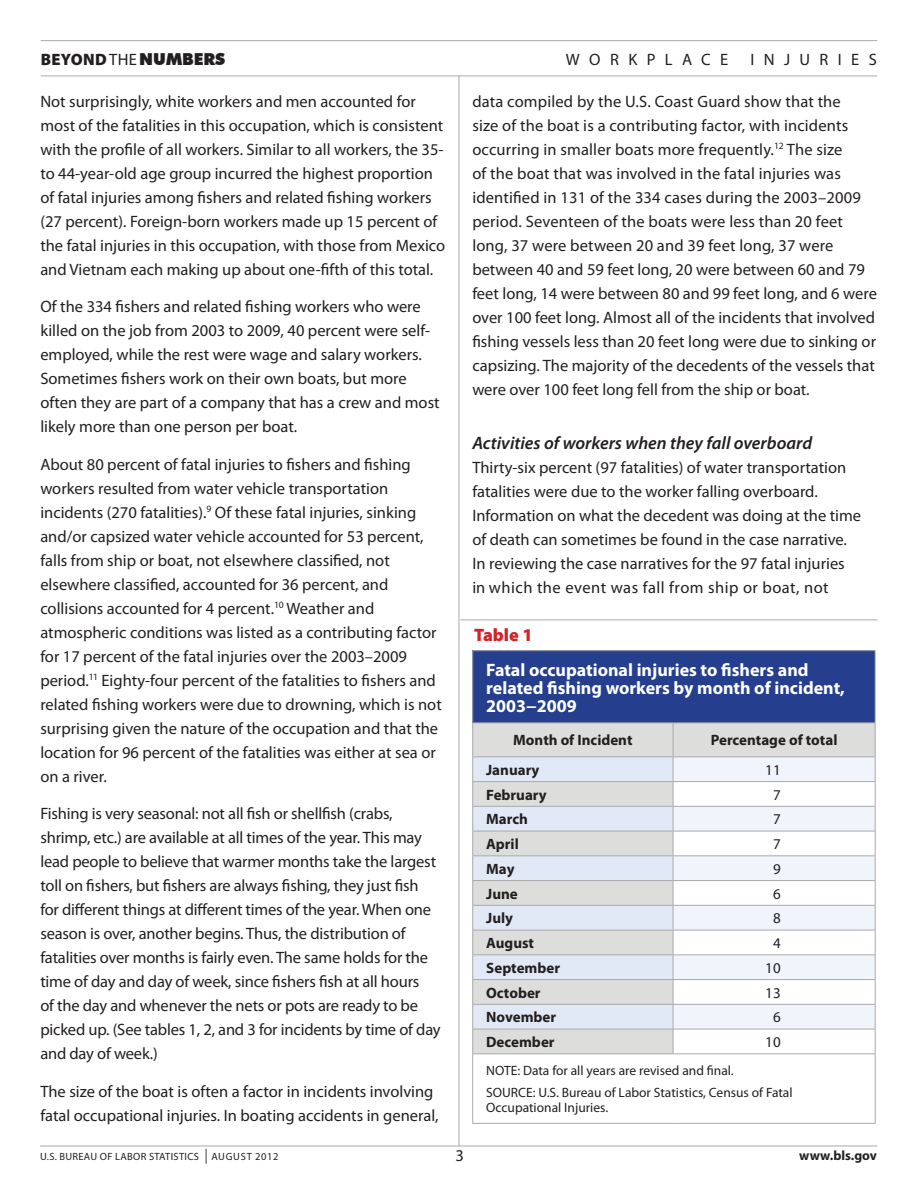
<style>
.page{position:relative;width:918px;height:1188px;background:#fff}
.page>*{position:absolute;margin:0;border:0;box-sizing:border-box;transform-origin:0 0}
.Table_Header_1{font:700 18px/18px "Myriad Pro";color:#fff}
.Heading_3{font:italic 600 18px "Myriad Pro";color:#231f20}
.Heading_4_single_col{font:900 18px "Myriad Pro";color:#d1232a}
.t1{font:16.5px/24px "Myriad Pro";color:#231f20}
.t2{font:16.5px "Myriad Pro";letter-spacing:.57em;color:#231f20}
.t3{font:900 16.5px "Futura BT";color:#231f20}
.Table_Left_Column{font:700 15px "Myriad Pro";color:#231f20}
.Table_Header_2{font:700 15px "Myriad Pro";color:#231f20}
.Table_Body_Regular{font:15px "Myriad Pro";color:#231f20}
.Table_Footer{font:13.5px/15px "Myriad Pro";color:#231f20}
.t4{font:700 13.5px "Myriad Pro";color:#231f20}
.t5{font:10.5px "Myriad Pro";letter-spacing:.03em;color:#231f20}
.s1{font-family:"Myriad Pro"}
.s2{font-family:"Myriad Pro";font-weight:400}
.s3{font-size:15px}
</style>
<div class="page">
<hr style="left:459px;top:76px;width:1px;height:1070px;background:#a8a9ad">
<hr style="left:40px;top:1146px;width:837px;height:1px;background:#a8a9ad">
<hr style="left:41px;top:40px;width:836px;height:1px;background:#a8a9ad">
<hr style="left:41px;top:76px;width:836px;height:1px;background:#a8a9ad">
<div style="left:473px;top:651px;width:402px;height:72px;background:#253f8e"></div>
<svg style="left:473px;top:724px;width:402px;height:329px;fill:#dddddb"></svg>
<svg style="left:473px;top:757px;width:200px;height:272px;background:#dee2e8"></svg>
<svg style="left:674px;top:757px;width:201px;height:272px;fill:#eff5fb"></svg>
<hr style="left:472px;top:650px;width:201px;height:1px;background:#a8a9ad">
<hr style="left:472px;top:651px;width:1px;height:72px;background:#a8a9ad">
<hr style="left:673px;top:650px;width:203px;height:1px;background:#a8a9ad">
<hr style="left:875px;top:651px;width:1px;height:72px;background:#a8a9ad">
<hr style="left:472px;top:723px;width:201px;height:1px;background:#a8a9ad">
<hr style="left:472px;top:723px;width:1px;height:33px;background:#a8a9ad">
<hr style="left:673px;top:723px;width:203px;height:1px;background:#a8a9ad">
<hr style="left:673px;top:723px;width:1px;height:33px;background:#a8a9ad">
<hr style="left:875px;top:723px;width:1px;height:33px;background:#a8a9ad">
<hr style="left:472px;top:756px;width:201px;height:1px;background:#a8a9ad">
<hr style="left:673px;top:756px;width:203px;height:1px;background:#a8a9ad">
<hr style="left:472px;top:781px;width:201px;height:1px;background:#a8a9ad">
<hr style="left:673px;top:781px;width:203px;height:1px;background:#a8a9ad">
<hr style="left:472px;top:806px;width:201px;height:1px;background:#a8a9ad">
<hr style="left:673px;top:806px;width:203px;height:1px;background:#a8a9ad">
<hr style="left:472px;top:831px;width:201px;height:1px;background:#a8a9ad">
<hr style="left:673px;top:831px;width:203px;height:1px;background:#a8a9ad">
<hr style="left:472px;top:855px;width:201px;height:1px;background:#a8a9ad">
<hr style="left:673px;top:855px;width:203px;height:1px;background:#a8a9ad">
<hr style="left:472px;top:880px;width:201px;height:1px;background:#a8a9ad">
<hr style="left:673px;top:880px;width:203px;height:1px;background:#a8a9ad">
<hr style="left:472px;top:905px;width:201px;height:1px;background:#a8a9ad">
<hr style="left:673px;top:905px;width:203px;height:1px;background:#a8a9ad">
<hr style="left:472px;top:930px;width:201px;height:1px;background:#a8a9ad">
<hr style="left:673px;top:930px;width:203px;height:1px;background:#a8a9ad">
<hr style="left:472px;top:954px;width:201px;height:1px;background:#a8a9ad">
<hr style="left:673px;top:954px;width:203px;height:1px;background:#a8a9ad">
<hr style="left:472px;top:979px;width:201px;height:1px;background:#a8a9ad">
<hr style="left:673px;top:979px;width:203px;height:1px;background:#a8a9ad">
<hr style="left:472px;top:1004px;width:201px;height:1px;background:#a8a9ad">
<hr style="left:673px;top:1004px;width:203px;height:1px;background:#a8a9ad">
<hr style="left:472px;top:1029px;width:201px;height:1px;background:#a8a9ad">
<svg style="left:472px;top:757px;width:1px;height:296px"></svg>
<hr style="left:673px;top:1029px;width:203px;height:1px;background:#a8a9ad">
<svg style="left:673px;top:757px;width:1px;height:296px"></svg>
<svg style="left:875px;top:757px;width:1px;height:296px"></svg>
<hr style="left:472px;top:1053px;width:201px;height:1px;background:#a8a9ad">
<hr style="left:472px;top:1054px;width:1px;height:69px;background:#a8a9ad">
<hr style="left:673px;top:1053px;width:203px;height:1px;background:#a8a9ad">
<hr style="left:875px;top:1054px;width:1px;height:69px;background:#a8a9ad">
<hr style="left:472px;top:1123px;width:201px;height:1px;background:#a8a9ad">
<hr style="left:673px;top:1123px;width:203px;height:1px;background:#a8a9ad">
<hr style="left:461px;top:620px;width:417px;height:1px;background:#a8a9ad">
<p class="t3" style="left:41px;top:49px;width:186px"><span class="s1">BEYOND</span> <span class="s2">THE</span>NUMBERS</p>
<p class="t2" style="left:566px;top:49px;width:164px">WORKPLACE</p>
<p class="t2" style="left:750px;top:49px;width:128px">INJURIES</p>
<p class="t1" style="left:40px;top:89px;width:406px">Not surprisingly, white workers and men accounted for most of the fatalities in this occupation, which is consistent with the profile of all workers. Similar to all workers, the 35- to 44-year-old age group incurred the highest proportion of fatal injuries among fishers and related fishing workers (27 percent). Foreign-born workers made up 15 percent of the fatal injuries in this occupation, with those from Mexico and Vietnam each making up about one-fifth of this total.</p>
<p class="t1" style="left:40px;top:295px;width:401px">Of the 334 fishers and related fishing workers who were killed on the job from 2003 to 2009, 40 percent were self&shy;employed, while the rest were wage and salary workers.<br>Sometimes fishers work on their own boats, but more often they are part of a company that has a crew and most likely more than one person per boat.</p>
<p class="t1" style="left:40px;top:452px;width:403px">About 80 percent of fatal injuries to fishers and fishing workers resulted from water vehicle transportation incidents (270 fatalities).<sup>9</sup> Of these fatal injuries, sinking and/or capsized water vehicle accounted for 53 percent, falls from ship or boat, not elsewhere classified, not elsewhere classified, accounted for 36 percent, and collisions accounted for 4 percent.<sup>10</sup> Weather and atmospheric conditions was listed as a contributing factor for 17 percent of the fatal injuries over the 2003–2009 period.<sup>11</sup> Eighty-four percent of the fatalities to fishers and related fishing workers were due to drowning, which is not surprising given the nature of the occupation and that the location for 96 percent of the fatalities was either at sea or on a river.</p>
<p class="t1" style="left:40px;top:802px;width:402px">Fishing is very seasonal: not all fish or shellfish (crabs, shrimp, etc.) are available at all times of the year. This may lead people to believe that warmer months take the largest toll on fishers, but fishers are always fishing, they just fish for different things at different times of the year. When one season is over, another begins. Thus, the distribution of fatalities over months is fairly even. The same holds for the time of day and day of week, since fishers fish at all hours<br>of the day and whenever the nets or pots are ready to be picked up. (See tables 1, 2, and 3 for incidents by time of day and day of week.)</p>
<p class="t1" style="left:40px;top:1079px;width:400px">The size of the boat is often a factor in incidents involving fatal occupational injuries. In boating accidents in general,</p>
<p class="t1" style="left:472px;top:89px;width:406px">data compiled by the U.S. Coast Guard show that the<br>size of the boat is a contributing factor, with incidents occurring in smaller boats more frequently.<sup>12</sup> The size<br>of the boat that was involved in the fatal injuries was identified in 131 of the 334 cases during the 2003–2009 period. Seventeen of the boats were less than 20 feet long, 37 were between 20 and 39 feet long, 37 were between 40 and 59 feet long, 20 were between 60 and 79 feet long, 14 were between 80 and 99 feet long, and 6 were over 100 feet long. Almost all of the incidents that involved fishing vessels less than 20 feet long were due to sinking or capsizing. The majority of the decedents of the vessels that were over 100 feet long fell from the ship or boat.</p>
<p class="Heading_3" style="left:472px;top:431px;width:341px">Activities of workers when they fall overboard</p>
<p class="t1" style="left:472px;top:455px;width:390px">Thirty-six percent (97 fatalities) of water transportation fatalities were due to the worker falling overboard.<br>Information on what the decedent was doing at the time of death can sometimes be found in the case narrative.<br>In reviewing the case narratives for the 97 fatal injuries in which the event was fall from ship or boat, not</p>
<p class="Heading_4_single_col" style="left:474px;top:624px;width:60px">Table 1</p>
<p class="Table_Header_1" style="left:486px;top:660px;width:360px">Fatal occupational injuries to fishers and related fishing workers by month of incident,<br>2003−2009</p>
<p class="Table_Header_2" style="left:513px;top:731px;width:121px">Month of Incident</p>
<p class="Table_Header_2" style="left:711px;top:731px;width:128px">Percentage of total</p>
<p class="Table_Left_Column" style="left:486px;top:760px;width:55px">January</p>
<p class="Table_Body_Regular" style="left:765px;top:761px;width:17px">11</p>
<p class="Table_Left_Column" style="left:486px;top:785px;width:62px">February</p>
<p class="Table_Body_Regular" style="left:773px;top:785px;width:9px">7</p>
<p class="Table_Left_Column" style="left:486px;top:809px;width:43px">March</p>
<p class="Table_Body_Regular" style="left:773px;top:810px;width:9px">7</p>
<p class="Table_Left_Column" style="left:486px;top:834px;width:34px">April</p>
<p class="Table_Body_Regular" style="left:773px;top:835px;width:9px">7</p>
<p class="Table_Left_Column" style="left:486px;top:859px;width:30px">May</p>
<p class="Table_Body_Regular" style="left:773px;top:860px;width:9px">9</p>
<p class="Table_Left_Column" style="left:486px;top:884px;width:33px">June</p>
<p class="Table_Body_Regular" style="left:773px;top:884px;width:9px">6</p>
<p class="Table_Left_Column" style="left:486px;top:908px;width:28px">July</p>
<p class="Table_Body_Regular" style="left:773px;top:909px;width:9px">8</p>
<p class="Table_Left_Column" style="left:486px;top:933px;width:49px">August</p>
<p class="Table_Body_Regular" style="left:773px;top:934px;width:9px">4</p>
<p class="Table_Left_Column" style="left:486px;top:958px;width:75px">September</p>
<p class="Table_Body_Regular" style="left:765px;top:959px;width:17px">10</p>
<p class="Table_Left_Column" style="left:486px;top:983px;width:56px">October</p>
<p class="Table_Body_Regular" style="left:765px;top:983px;width:17px">13</p>
<p class="Table_Left_Column" style="left:486px;top:1007px;width:72px">November</p>
<p class="Table_Body_Regular" style="left:773px;top:1008px;width:9px">6</p>
<p class="Table_Left_Column" style="left:486px;top:1032px;width:70px">December</p>
<p class="Table_Body_Regular" style="left:765px;top:1033px;width:17px">10</p>
<p class="Table_Footer" style="left:486px;top:1063px;width:249px">NOTE: Data for all years are revised and final.</p>
<p class="Table_Footer" style="left:486px;top:1085px;width:308px">SOURCE: U.S. Bureau of Labor Statistics, Census of Fatal<br>Occupational Injuries.</p>
<p class="t5" style="left:40px;top:1150px;width:240px">U.S. BUREAU OF LABOR STATISTICS <span class="s3">|</span> AUGUST 2012</p>
<p class="t1" style="left:455px;top:1144px;width:10px">3</p>
<p class="t4" style="left:799px;top:1147px;width:79px">www.bls.gov</p>
</div>
